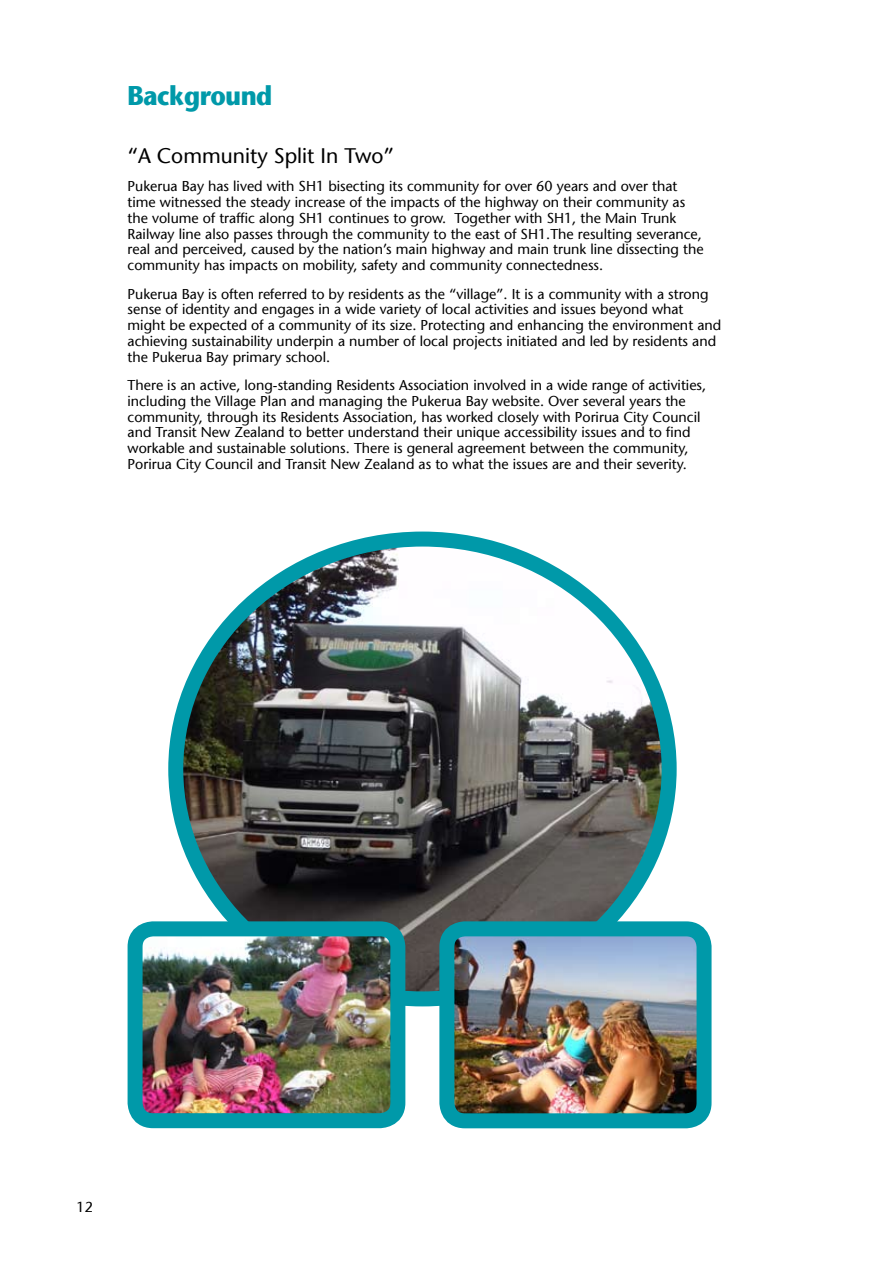
<style>
.page{position:relative;width:893px;height:1263px;background:#fff}
.page>*{position:absolute;margin:0;border:0;box-sizing:border-box;transform-origin:0 0}
.t1{font:700 27px "Stone Sans";letter-spacing:-.02em;color:#0099a9;scale:.9 1}
.t2{font:21px "Stone Sans";color:#000}
.t3{font:14.25px/15.8px "Stone Sans";color:#000}
</style>
<div class="page">
<img style="left:176px;top:539px;width:493px;height:460px;border-radius:50%">
<div style="left:168px;top:531px;width:509px;height:475px;border:15px solid #0099a9;border-radius:50%"></div>
<img style="left:455px;top:937px;width:240px;height:175px">
<div style="left:439px;top:921px;width:272px;height:207px;border:15px solid #0099a9;border-radius:18px"></div>
<img style="left:144px;top:937px;width:245px;height:175px">
<div style="left:128px;top:921px;width:277px;height:207px;border:15px solid #0099a9;border-radius:18px"></div>
<h1 class="t1" style="left:128px;top:79px;width:163px">Background</h1>
<h2 class="t2" style="left:128px;top:143px;width:268px">“A Community Split In Two”</h2>
<p class="t3" style="left:128px;top:179px;width:578px">Pukerua Bay has lived with SH1 bisecting its community for over 60 years and over that time witnessed the steady increase of the impacts of the highway on their community as the volume of traffic along SH1 continues to grow. Together with SH1, the Main Trunk Railway line also passes through the community to the east of SH1.The resulting severance, real and perceived, caused by the nation’s main highway and main trunk line dissecting the community has impacts on mobility, safety and community connectedness.</p>
<p class="t3" style="left:128px;top:286px;width:595px">Pukerua Bay is often referred to by residents as the “village”. It is a community with a strong sense of identity and engages in a wide variety of local activities and issues beyond what might be expected of a community of its size. Protecting and enhancing the environment and achieving sustainability underpin a number of local projects initiated and led by residents and the Pukerua Bay primary school.</p>
<p class="t3" style="left:128px;top:377px;width:580px">There is an active, long-standing Residents Association involved in a wide range of activities, including the Village Plan and managing the Pukerua Bay website. Over several years the community, through its Residents Association, has worked closely with Porirua City Council and Transit New Zealand to better understand their unique accessibility issues and to find workable and sustainable solutions. There is general agreement between the community, Porirua City Council and Transit New Zealand as to what the issues are and their severity.</p>
<p class="t3" style="left:77px;top:1199px;width:18px">12</p>
</div>
